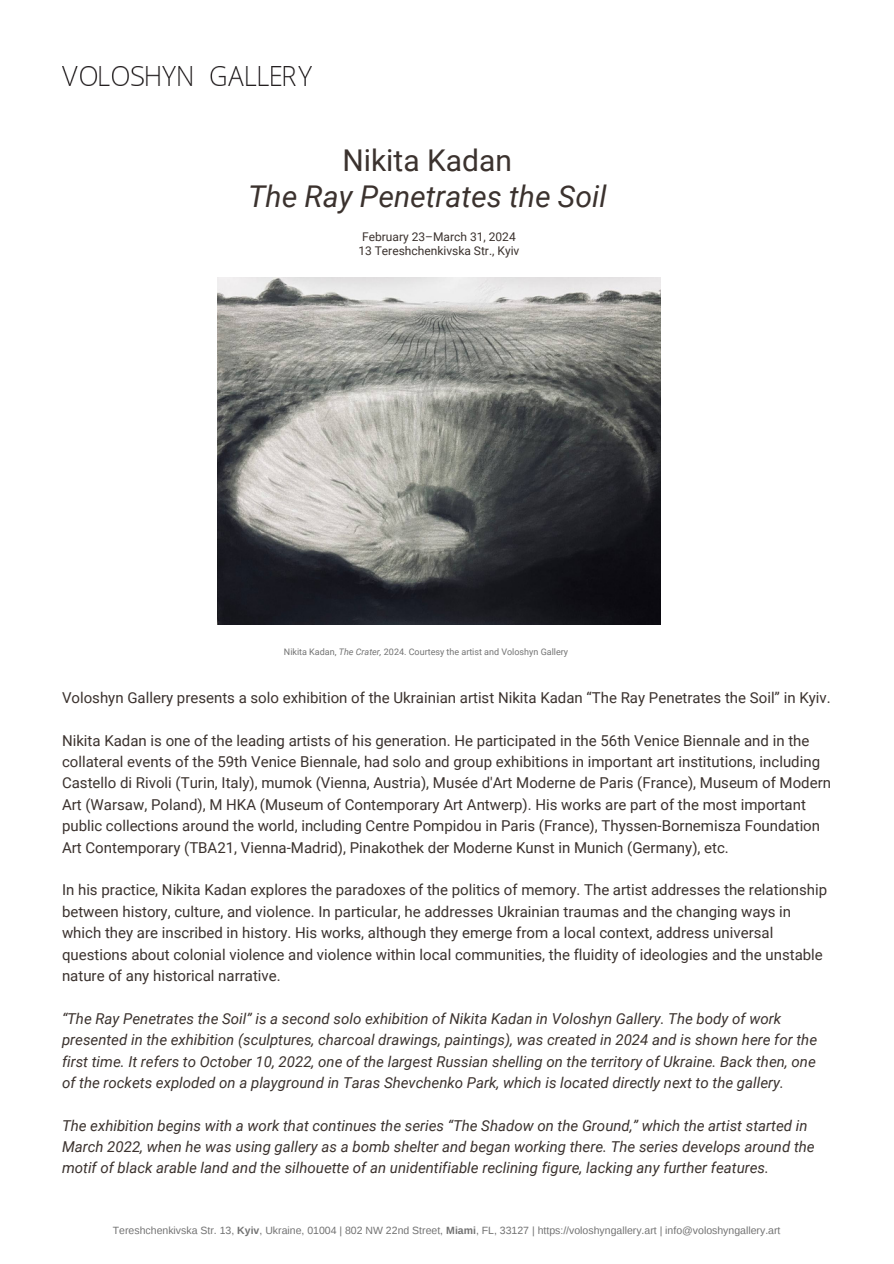
<style>
.page{position:relative;width:894px;height:1264px;background:#fff}
.page>*{position:absolute;margin:0;border:0;box-sizing:border-box;transform-origin:0 0}
.t1{font:italic 30px/36px "Roboto";color:#3b322e;text-align:center}
.t2{font:15px/21.3px "Roboto";color:#3b322e}
.t3{font:italic 15px/21.3px "Roboto";color:#3b322e}
.t4{font:12px/14px "Roboto";color:#3b322e;text-align:center}
.t5{font:10.5px "Liberation Sans";color:#737373}
.t6{font:9px "Roboto";color:#737373}
.s1{font-style:normal}
.s2{font-style:italic}
.s3{font-weight:700}
</style>
<div class="page">
<img style="left:62px;top:66px;width:250px;height:19px">
<img style="left:218px;top:277px;width:442px;height:347px">
<p class="t1" style="left:248px;top:143px;width:360px"><span class="s1">Nikita Kadan<br></span>The Ray Penetrates the Soil</p>
<h4 class="t4" style="left:358px;top:230px;width:162px">February 23–March 31, 2024<br>13 Tereshchenkivska Str., Kyiv</h4>
<p class="t6" style="left:284px;top:646px;width:285px">Nikita Kadan, <span class="s2">The Crater,</span> 2024. Courtesy the artist and Voloshyn Gallery</p>
<h2 class="t2" style="left:62px;top:687px;width:770px">Voloshyn Gallery presents a solo exhibition of the Ukrainian artist Nikita Kadan “The Ray Penetrates the Soil” in Kyiv.</h2>
<h2 class="t2" style="left:62px;top:730px;width:770px">Nikita Kadan is one of the leading artists of his generation. He participated in the 56th Venice Biennale and in the collateral events of the 59th Venice Biennale, had solo and group exhibitions in important art institutions, including Castello di Rivoli (Turin, Italy), mumok (Vienna, Austria), Musée d'Art Moderne de Paris (France), Museum of Modern Art (Warsaw, Poland), M HKA (Museum of Contemporary Art Antwerp). His works are part of the most important public collections around the world, including Centre Pompidou in Paris (France), Thyssen-Bornemisza Foundation Art Contemporary (TBA21, Vienna-Madrid), Pinakothek der Moderne Kunst in Munich (Germany), etc.</h2>
<h2 class="t2" style="left:62px;top:879px;width:766px">In his practice, Nikita Kadan explores the paradoxes of the politics of memory. The artist addresses the relationship between history, culture, and violence. In particular, he addresses Ukrainian traumas and the changing ways in which they are inscribed in history. His works, although they emerge from a local context, address universal questions about colonial violence and violence within local communities, the fluidity of ideologies and the unstable nature of any historical narrative.</h2>
<h2 class="t3" style="left:62px;top:1007px;width:756px">“The Ray Penetrates the Soil” is a second solo exhibition of Nikita Kadan in Voloshyn Gallery. The body of work presented in the exhibition (sculptures, charcoal drawings, paintings), was created in 2024 and is shown here for the first time. It refers to October 10, 2022, one of the largest Russian shelling on the territory of Ukraine. Back then, one of the rockets exploded on a playground in Taras Shevchenko Park, which is located directly next to the gallery.</h2>
<h2 class="t3" style="left:62px;top:1114px;width:754px">The exhibition begins with a work that continues the series “The Shadow on the Ground,” which the artist started in<br>March 2022, when he was using gallery as a bomb shelter and began working there. The series develops around the motif of black arable land and the silhouette of an unidentifiable reclining figure, lacking any further features.</h2>
<h3 class="t5" style="left:113px;top:1224px;width:669px">Tereshchenkivska Str. 13, <span class="s3">Kyiv</span>, Ukraine, 01004 | 802 NW 22nd Street, <span class="s3">Miami</span>, FL, 33127 | https://voloshyngallery.art | info@voloshyngallery.art</h3>
</div>
